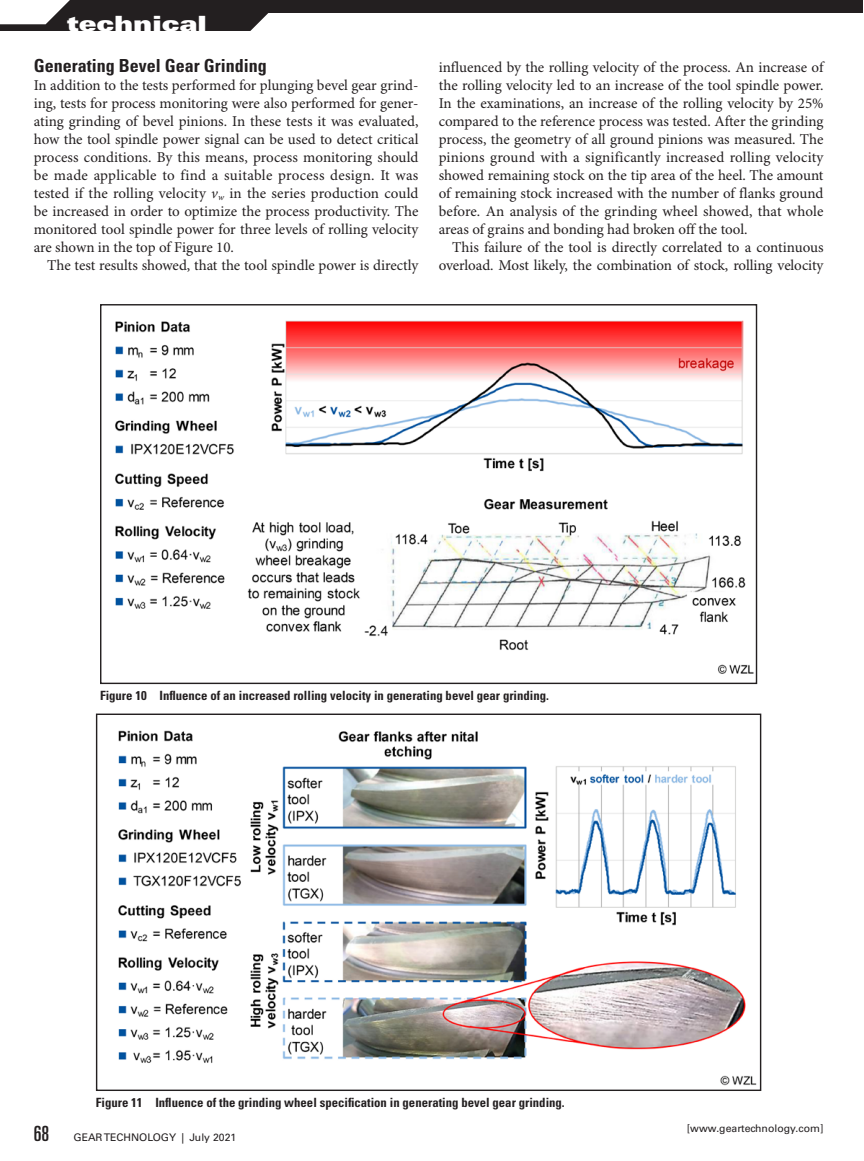
<style>
.page{position:relative;width:864px;height:1161px;background:#fff}
.page>*{position:absolute;margin:0;border:0;box-sizing:border-box;transform-origin:0 0}
.t1{font:21px "Univers LT Std X Black Ex";color:#fff}
.Body_Text_-_Para_Hea{font:700 condensed 18px "Univers LT Std";color:#231f20}
.Body_Text{font:15px/18px "Minion Pro";letter-spacing:-.005em;color:#231f20;text-align:justify}
.Body_Text_After_Head{font:15px/18px "Minion Pro";letter-spacing:-.005em;color:#231f20;text-align:justify}
.Figure_Table_Caption{font:700 condensed 12.75px "Univers LT Std";color:#231f20}
.t2{font:10.5px "Univers LT Std";color:#231f20}
.s1{font-style:italic}
.s2{font-stretch:ultra-condensed;font-size:21px}
</style>
<div class="page">
<img style="left:115px;top:320px;width:639px;height:354px">
<img style="left:118px;top:730px;width:639px;height:356px">
<div style="left:0;top:0;width:301px;height:31px;background:#231f20"></div>
<svg style="left:250px;top:14px;width:51px;height:17px"></svg>
<div style="left:264px;top:0;width:599px;height:14px;background:#231f20"></div>
<svg style="left:0;top:0;width:70px;height:24px"></svg>
<h1 class="t1" style="left:67px;top:11px;width:141px">technical</h1>
<p class="Body_Text_-_Para_Hea" style="left:34px;top:55px;width:234px">Generating Bevel Gear Grinding</p>
<p class="Body_Text_After_Head" style="left:34px;top:77px;width:386px">In addition to the tests performed for plunging bevel gear grind&shy;ing, tests for process monitoring were also performed for gener&shy;ating grinding of bevel pinions. In these tests it was evaluated, how the tool spindle power signal can be used to detect critical process conditions. By this means, process monitoring should be made applicable to find a suitable process design. It was tested if the rolling velocity <span class="s1">v</span><sub>w</sub> in the series production could be increased in order to optimize the process productivity. The monitored tool spindle power for three levels of rolling velocity are shown in the top of Figure 10.</p>
<p class="Body_Text" style="left:47px;top:257px;width:373px">The test results showed, that the tool spindle power is directly</p>
<p class="Body_Text" style="left:439px;top:59px;width:386px">influenced by the rolling velocity of the process. An increase of the rolling velocity led to an increase of the tool spindle power.<br>In the examinations, an increase of the rolling velocity by 25% compared to the reference process was tested. After the grinding process, the geometry of all ground pinions was measured. The pinions ground with a significantly increased rolling velocity showed remaining stock on the tip area of the heel. The amount of remaining stock increased with the number of flanks ground before. An analysis of the grinding wheel showed, that whole areas of grains and bonding had broken off the tool.</p>
<p class="Body_Text" style="left:439px;top:239px;width:386px;text-align:right">This failure of the tool is directly correlated to a continuous overload. Most likely, the combination of stock, rolling velocity</p>
<p class="Figure_Table_Caption" style="left:100px;top:688px;width:451px">Figure 10 Influence of an increased rolling velocity in generating bevel gear grinding.</p>
<p class="Figure_Table_Caption" style="left:96px;top:1095px;width:470px">Figure 11 Influence of the grinding wheel specification in generating bevel gear grinding.</p>
<p class="t2" style="left:34px;top:1131px;width:204px"><span class="s2">68</span> GEAR TECHNOLOGY | July 2021</p>
<p class="t2" style="left:687px;top:1122px;width:138px">[www.geartechnology.com]</p>
</div>
